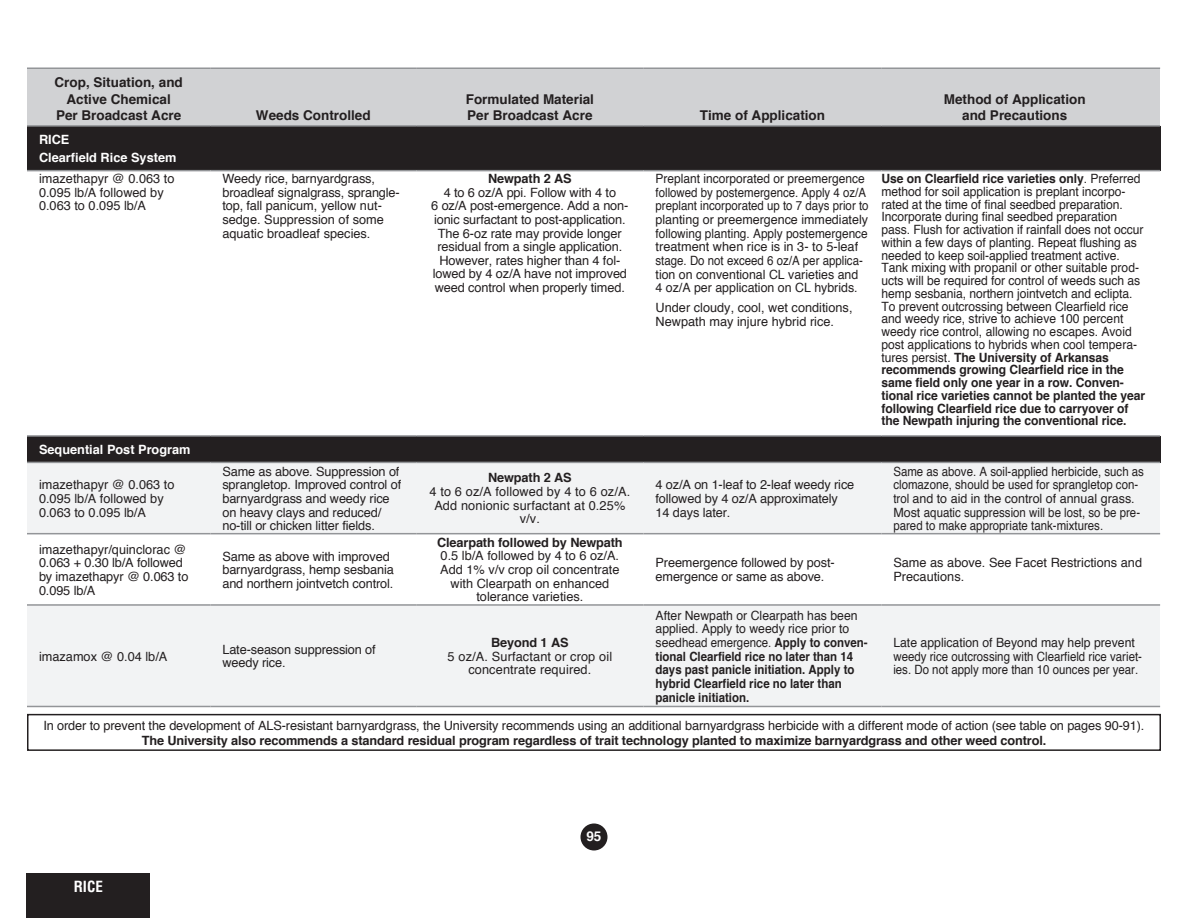
<style>
.page{position:relative;width:1188px;height:918px;background:#fff}
.page>*{position:absolute;margin:0;border:0;box-sizing:border-box;transform-origin:0 0}
.t1{font:700 condensed 15px "Helvetica";color:#fff}
.t2{font:700 13.5px/16.5px "Helvetica";color:#231f20;text-align:center}
.t3{font:700 13.5px "Helvetica";color:#fff}
.t4{font:12.75px/13.6px "Helvetica";letter-spacing:-.005em;color:#231f20}
.t5{font:12.75px/12.8px "Helvetica";letter-spacing:-.005em;color:#231f20;scale:.95 1}
.t6{font:12.75px/13.6px "Helvetica";letter-spacing:-.005em;color:#231f20;scale:.94 1}
.t7{font:700 12.75px/13.6px "Helvetica";color:#231f20;scale:.9 1}
.t8{font:12.75px/13.6px "Helvetica";letter-spacing:-.005em;color:#231f20;scale:.9 1}
.t9{font:12.75px/13.6px "Helvetica";letter-spacing:-.005em;color:#231f20;scale:.96 1}
.t10{font:700 12.75px/18px "Helvetica";color:#fff}
.s1{font-weight:700}
.s2{font-weight:400}
</style>
<div class="page">
<div style="left:580px;top:824px;width:28px;height:26px;background:#231f20;border-radius:50%"></div>
<div style="left:27px;top:68px;width:183px;height:58px;background:#d1d2d4"></div>
<div style="left:210px;top:68px;width:206px;height:58px;background:#d1d2d4"></div>
<div style="left:416px;top:68px;width:228px;height:58px;background:#d1d2d4"></div>
<div style="left:644px;top:68px;width:237px;height:58px;background:#d1d2d4"></div>
<div style="left:881px;top:68px;width:279px;height:58px;background:#d1d2d4"></div>
<div style="left:27px;top:126px;width:1133px;height:45px;background:#231f20"></div>
<div style="left:27px;top:436px;width:1133px;height:26px;background:#231f20"></div>
<div style="left:27px;top:462px;width:183px;height:72px;background:#f2f3f4"></div>
<div style="left:210px;top:462px;width:206px;height:72px;background:#f2f3f4"></div>
<div style="left:416px;top:462px;width:228px;height:72px;background:#f2f3f4"></div>
<div style="left:644px;top:462px;width:237px;height:72px;background:#f2f3f4"></div>
<div style="left:881px;top:462px;width:279px;height:72px;background:#f2f3f4"></div>
<div style="left:27px;top:605px;width:183px;height:101px;background:#f2f3f4"></div>
<div style="left:210px;top:605px;width:206px;height:101px;background:#f2f3f4"></div>
<div style="left:416px;top:605px;width:228px;height:101px;background:#f2f3f4"></div>
<div style="left:644px;top:605px;width:237px;height:101px;background:#f2f3f4"></div>
<div style="left:881px;top:605px;width:279px;height:101px;background:#f2f3f4"></div>
<hr style="left:27px;top:68px;width:183px;height:1px;background:#939598">
<hr style="left:210px;top:68px;width:206px;height:1px;background:#939598">
<hr style="left:416px;top:68px;width:228px;height:1px;background:#939598">
<hr style="left:644px;top:68px;width:237px;height:1px;background:#939598">
<hr style="left:881px;top:68px;width:279px;height:1px;background:#939598">
<hr style="left:27px;top:125px;width:183px;height:2px;background:#939598">
<hr style="left:210px;top:125px;width:206px;height:2px;background:#939598">
<hr style="left:416px;top:125px;width:228px;height:2px;background:#939598">
<hr style="left:644px;top:125px;width:237px;height:2px;background:#939598">
<hr style="left:881px;top:125px;width:279px;height:2px;background:#939598">
<hr style="left:27px;top:170px;width:183px;height:1px;background:#939598">
<hr style="left:210px;top:170px;width:206px;height:1px;background:#939598">
<hr style="left:416px;top:170px;width:228px;height:1px;background:#939598">
<hr style="left:644px;top:170px;width:237px;height:1px;background:#939598">
<hr style="left:881px;top:170px;width:279px;height:1px;background:#939598">
<hr style="left:27px;top:435px;width:183px;height:2px;background:#939598">
<hr style="left:210px;top:435px;width:206px;height:2px;background:#939598">
<hr style="left:416px;top:435px;width:228px;height:2px;background:#939598">
<hr style="left:644px;top:435px;width:237px;height:2px;background:#939598">
<hr style="left:881px;top:435px;width:279px;height:2px;background:#939598">
<hr style="left:27px;top:462px;width:183px;height:1px;background:#939598">
<hr style="left:210px;top:462px;width:206px;height:1px;background:#939598">
<hr style="left:416px;top:462px;width:228px;height:1px;background:#939598">
<hr style="left:644px;top:462px;width:237px;height:1px;background:#939598">
<hr style="left:881px;top:462px;width:279px;height:1px;background:#939598">
<hr style="left:27px;top:533px;width:183px;height:1px;background:#939598">
<hr style="left:210px;top:533px;width:206px;height:1px;background:#939598">
<hr style="left:416px;top:533px;width:228px;height:1px;background:#939598">
<hr style="left:644px;top:533px;width:237px;height:1px;background:#939598">
<hr style="left:881px;top:533px;width:279px;height:1px;background:#939598">
<hr style="left:27px;top:604px;width:183px;height:2px;background:#939598">
<hr style="left:210px;top:604px;width:206px;height:2px;background:#939598">
<hr style="left:416px;top:604px;width:228px;height:2px;background:#939598">
<hr style="left:644px;top:604px;width:237px;height:2px;background:#939598">
<hr style="left:881px;top:604px;width:279px;height:2px;background:#939598">
<hr style="left:27px;top:706px;width:183px;height:1px;background:#939598">
<hr style="left:210px;top:706px;width:206px;height:1px;background:#939598">
<hr style="left:416px;top:706px;width:228px;height:1px;background:#939598">
<hr style="left:644px;top:706px;width:237px;height:1px;background:#939598">
<hr style="left:881px;top:706px;width:279px;height:1px;background:#939598">
<div style="left:27px;top:714px;width:1134px;height:37px;border:2px solid #231f20"></div>
<div style="left:27px;top:873px;width:123px;height:45px;background:#231f20"></div>
<p class="t2" style="left:55px;top:75px;width:130px">Crop, Situation, and<br>Active Chemical<br>Per Broadcast Acre</p>
<p class="t10" style="left:39px;top:131px;width:139px">RICE<br>Clearfield Rice System</p>
<p class="t4" style="left:39px;top:171px;width:137px">imazethapyr @ 0.063 to<br>0.095 lb/A followed by<br>0.063 to 0.095 lb/A</p>
<p class="t10" style="left:39px;top:441px;width:153px">Sequential Post Program</p>
<p class="t4" style="left:39px;top:478px;width:137px">imazethapyr @ 0.063 to<br>0.095 lb/A followed by<br>0.063 to 0.095 lb/A</p>
<p class="t2" style="left:256px;top:108px;width:116px">Weeds Controlled</p>
<p class="t2" style="left:466px;top:91px;width:130px;text-align:left">Formulated Material<br>Per Broadcast Acre</p>
<p class="t2" style="left:700px;top:108px;width:127px">Time of Application</p>
<p class="t2" style="left:944px;top:91px;width:143px">Method of Application and Precautions</p>
<p class="t4" style="left:222px;top:171px;width:179px">Weedy rice, barnyardgrass, broad leaf signalgrass, sprangle&shy;top, fall panicum, yellow nut&shy;sedge. Suppression of some aquatic broad leaf species.</p>
<p class="t4" style="left:431px;top:171px;width:199px;text-align:center"><span class="s1">Newpath 2 AS<br></span>4 to 6 oz/A ppi. Follow with 4 to<br>6 oz/A post- emergence. Add a non&shy;ionic surfactant to post- application.<br>The 6-oz rate may provide longer residual from a single application.<br>However, rates higher than 4 fol&shy;lowed by 4 oz/A have not improved weed control when properly timed.</p>
<p class="t6" style="left:656px;top:171px;width:228px">Preplant incorporated or pre emergence followed by post emergence. Apply 4 oz/A preplant incorporated up to 7 days prior to planting or preemergence immediately following planting. Apply post emergence treatment when rice is in 3- to 5-leaf stage. Do not exceed 6 oz/A per applica&shy;tion on conventional CL varieties and<br>4 oz/A per application on CL hybrids.</p>
<p class="t4" style="left:656px;top:301px;width:199px">Under cloudy, cool, wet conditions,<br>Newpath may injure hybrid rice.</p>
<p class="t5" style="left:881px;top:172px;width:279px"><span class="s1">Use on Clearfield rice varieties only</span>. Preferred method for soil application is preplant incorpo&shy;rated at the time of final seedbed preparation.<br>Incorporate during final seedbed preparation pass. Flush for activation if rainfall does not occur within a few days of planting. Repeat flushing as needed to keep soil-applied treatment active.<br>Tank mixing with propanil or other suitable prod&shy;ucts will be required for control of weeds such as hemp sesbania, northern jointvetch and eclipta.<br>To prevent outcrossing between Clear field rice and weedy rice, strive to achieve 100 percent weedy rice control, allowing no escapes. Avoid post applications to hybrids when cool tempera&shy;tures persist. <span class="s1">The University of Arkansas recom mends growing Clear field rice in the same field only one year in a row. Conven&shy;tional rice varieties cannot be planted the year following Clearfield rice due to carryover of the Newpath injuring the conventional rice.</span></p>
<p class="t4" style="left:222px;top:464px;width:180px">Same as above. Suppression of sprangletop. Improved control of barnyardgrass and weedy rice on heavy clays and reduced/ no-till or chicken litter fields.</p>
<p class="t4" style="left:430px;top:471px;width:202px;text-align:center"><span class="s1">Newpath 2 AS<br></span>4 to 6 oz/A followed by 4 to 6 oz/A.<br>Add nonionic surfactant at 0.25% v/v.</p>
<p class="t4" style="left:656px;top:478px;width:200px">4 oz/A on 1-leaf to 2-leaf weedy rice followed by 4 oz/A approximately<br>14 days later.</p>
<p class="t8" style="left:893px;top:464px;width:280px">Same as above. A soil-applied herbicide, such as clomazone, should be used for sprangletop con&shy;trol and to aid in the control of annual grass.<br>Most aquatic suppression will be lost, so be pre&shy;pared to make appropriate tank-mixtures.</p>
<p class="t4" style="left:39px;top:542px;width:151px">imazethapyr/quinclorac @<br>0.063 + 0.30 lb/A followed by imazethapyr @ 0.063 to<br>0.095 lb/A</p>
<p class="t4" style="left:222px;top:549px;width:173px">Same as above with improved barnyardgrass, hemp sesbania and northern jointvetch control.</p>
<p class="t4" style="left:437px;top:535px;width:187px;text-align:center"><span class="s1">Clearpath followed by Newpath<br></span>0.5 lb/A followed by 4 to 6 oz/A.<br>Add 1% v/v crop oil concentrate with Clearpath on enhanced tolerance varieties.</p>
<p class="t4" style="left:39px;top:649px;width:130px">imazamox @ 0.04 lb/A</p>
<p class="t4" style="left:222px;top:642px;width:155px">Late-season suppression of weedy rice.</p>
<p class="t4" style="left:448px;top:635px;width:166px;text-align:center"><span class="s1">Beyond 1 AS<br></span>5 oz/A. Surfactant or crop oil concentrate required.</p>
<p class="t4" style="left:656px;top:556px;width:181px">Preemergence followed by post&shy;emergence or same as above.</p>
<p class="t4" style="left:893px;top:556px;width:250px">Same as above. See Facet Restrictions and<br>Precautions.</p>
<p class="t7" style="left:656px;top:609px;width:237px"><span class="s2">After Newpath or Clearpath has been applied. Apply to weedy rice prior to seedhead emergence.</span> Apply to conven&shy;tional Clearfield rice no later than 14 days past panicle initiation. Apply to hybrid Clearfield rice no later than panicle initiation.</p>
<p class="t9" style="left:893px;top:635px;width:261px">Late application of Beyond may help prevent weedy rice outcrossing with Clearfield rice variet&shy;ies. Do not apply more than 10 ounces per year.</p>
<p class="t4" style="left:43px;top:717px;width:1103px;line-height:15px;text-align:center">In order to prevent the development of ALS-resistant barnyardgrass, the University recommends using an additional barnyardgrass herbicide with a different mode of action (see table on pages 90-91).<br><span class="s1">The University also recommends a standard residual program regardless of trait technology planted to maximize barnyardgrass and other weed control.</span></p>
<p class="t1" style="left:74px;top:878px;width:31px">RICE</p>
<p class="t3" style="left:586px;top:826px;width:17px">95</p>
</div>
